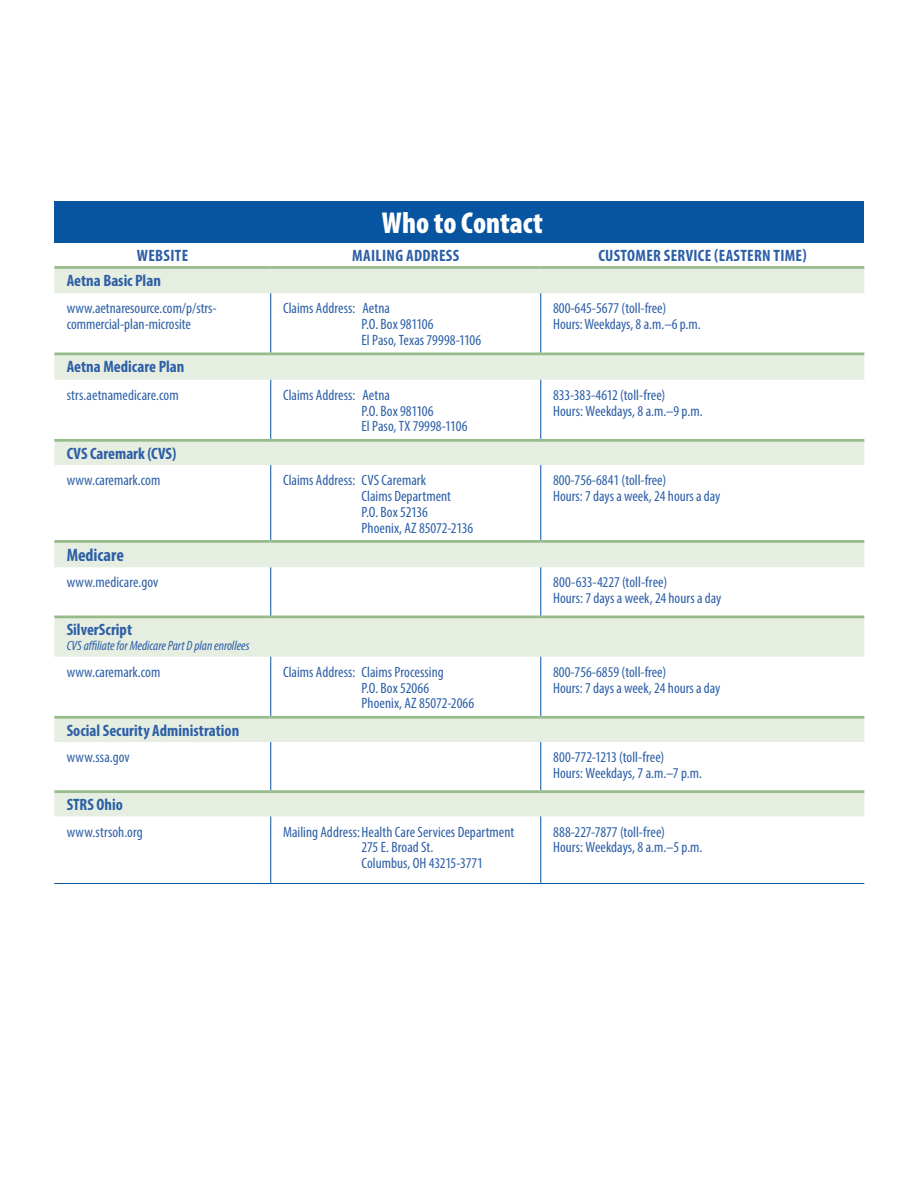
<style>
.page{position:relative;width:918px;height:1188px;background:#fff}
.page>*{position:absolute;margin:0;border:0;box-sizing:border-box;transform-origin:0 0}
.Chart_HEADS{font:900 condensed 30.3px "Myriad Pro";color:#fff;scale:.96 1}
.contacts_-Plan_name{font:700 condensed 18px "Myriad Pro";color:#2d5fa7}
.contacts_-Plan_name-2{font:700 condensed 16.5px "Myriad Pro";color:#2d5fa7}
.FOOTNOTE-_charts{font:700 condensed 16.5px "Myriad Pro";letter-spacing:.02em;color:#2d5fa7}
._2011_BODY_COPY{font:condensed 15px/15.8px "Myriad Pro";color:#2d5fa7}
.contacts_-Plan_name-3{font:italic condensed 13.5px "Myriad Pro";letter-spacing:-.005em;color:#2d5fa7}
</style>
<div class="page">
<div style="left:54px;top:201px;width:810px;height:42px;background:#0754a0"></div>
<svg style="left:54px;top:269px;width:810px;height:547px"></svg>
<svg style="left:54px;top:742px;width:810px;height:48px"></svg>
<hr style="left:54px;top:266px;width:217px;height:3px;background:#97bc8b">
<hr style="left:271px;top:266px;width:270px;height:3px;background:#97bc8b">
<hr style="left:541px;top:266px;width:323px;height:3px;background:#97bc8b">
<hr style="left:54px;top:353px;width:217px;height:2px;background:#97bc8b">
<hr style="left:271px;top:353px;width:270px;height:2px;background:#97bc8b">
<hr style="left:541px;top:353px;width:323px;height:2px;background:#97bc8b">
<hr style="left:54px;top:439px;width:217px;height:3px;background:#97bc8b">
<hr style="left:271px;top:439px;width:270px;height:3px;background:#97bc8b">
<hr style="left:541px;top:439px;width:323px;height:3px;background:#97bc8b">
<hr style="left:54px;top:540px;width:217px;height:3px;background:#97bc8b">
<hr style="left:271px;top:540px;width:270px;height:3px;background:#97bc8b">
<hr style="left:541px;top:540px;width:323px;height:3px;background:#97bc8b">
<hr style="left:54px;top:616px;width:217px;height:2px;background:#97bc8b">
<hr style="left:271px;top:616px;width:270px;height:2px;background:#97bc8b">
<hr style="left:541px;top:616px;width:323px;height:2px;background:#97bc8b">
<hr style="left:54px;top:716px;width:217px;height:3px;background:#97bc8b">
<hr style="left:271px;top:716px;width:270px;height:3px;background:#97bc8b">
<hr style="left:541px;top:716px;width:323px;height:3px;background:#97bc8b">
<hr style="left:54px;top:790px;width:217px;height:3px;background:#97bc8b">
<hr style="left:271px;top:790px;width:270px;height:3px;background:#97bc8b">
<hr style="left:541px;top:790px;width:323px;height:3px;background:#97bc8b">
<hr style="left:270px;top:293px;width:1px;height:60px;background:#0754a0">
<hr style="left:540px;top:293px;width:1px;height:60px;background:#0754a0">
<hr style="left:270px;top:380px;width:1px;height:59px;background:#0754a0">
<hr style="left:540px;top:380px;width:1px;height:59px;background:#0754a0">
<hr style="left:270px;top:465px;width:1px;height:75px;background:#0754a0">
<hr style="left:540px;top:465px;width:1px;height:75px;background:#0754a0">
<hr style="left:270px;top:567px;width:1px;height:49px;background:#0754a0">
<hr style="left:540px;top:567px;width:1px;height:49px;background:#0754a0">
<hr style="left:270px;top:657px;width:1px;height:59px;background:#0754a0">
<hr style="left:540px;top:657px;width:1px;height:59px;background:#0754a0">
<hr style="left:270px;top:742px;width:1px;height:48px;background:#0754a0">
<hr style="left:540px;top:742px;width:1px;height:48px;background:#0754a0">
<hr style="left:54px;top:883px;width:217px;height:1px;background:#0754a0">
<hr style="left:270px;top:816px;width:1px;height:67px;background:#0754a0">
<hr style="left:271px;top:883px;width:270px;height:1px;background:#0754a0">
<hr style="left:540px;top:816px;width:1px;height:67px;background:#0754a0">
<hr style="left:541px;top:883px;width:323px;height:1px;background:#0754a0">
<p class="Chart_HEADS" style="left:382px;top:204px;width:169px">Who to Contact</p>
<p class="FOOTNOTE-_charts" style="left:137px;top:245px;width:53px">WEBSITE</p>
<p class="FOOTNOTE-_charts" style="left:352px;top:245px;width:108px">MAILING ADDRESS</p>
<p class="FOOTNOTE-_charts" style="left:598px;top:245px;width:210px">CUSTOMER SERVICE (EASTERN TIME)</p>
<p class="contacts_-Plan_name-2" style="left:67px;top:270px;width:96px">Aetna Basic Plan</p>
<p class="_2011_BODY_COPY" style="left:67px;top:300px;width:152px">www.aetnaresource.com/p/strs&shy;commercial-plan-microsite</p>
<p class="_2011_BODY_COPY" style="left:362px;top:300px;width:121px;text-indent:-78px">Claims Address: Aetna<br>P.O. Box 981106<br>El Paso, Texas 79998-1106</p>
<p class="_2011_BODY_COPY" style="left:553px;top:300px;width:115px">800-645-5677 (toll-free)</p>
<p class="_2011_BODY_COPY" style="left:553px;top:316px;width:149px">Hours: Weekdays, 8 a.m.–6 p.m.</p>
<p class="contacts_-Plan_name-2" style="left:67px;top:357px;width:119px">Aetna Medicare Plan</p>
<p class="_2011_BODY_COPY" style="left:67px;top:387px;width:113px">strs.aetnamedicare.com</p>
<p class="_2011_BODY_COPY" style="left:283px;top:387px;width:108px">Claims Address: Aetna</p>
<p class="_2011_BODY_COPY" style="left:362px;top:403px;width:107px">P.O. Box 981106<br>El Paso, TX 79998-1106</p>
<p class="contacts_-Plan_name-2" style="left:67px;top:443px;width:111px">CVS Caremark (CVS)</p>
<p class="_2011_BODY_COPY" style="left:67px;top:472px;width:95px">www.caremark.com</p>
<p class="_2011_BODY_COPY" style="left:362px;top:472px;width:91px;text-indent:-78px">Claims Address: CVS Caremark<br>Claims Department</p>
<p class="_2011_BODY_COPY" style="left:362px;top:504px;width:113px">P.O. Box 52136<br>Phoenix, AZ 85072-2136</p>
<p class="_2011_BODY_COPY" style="left:553px;top:387px;width:114px">833-383-4612 (toll-free)</p>
<p class="_2011_BODY_COPY" style="left:553px;top:403px;width:151px">Hours: Weekdays, 8 a.m.–9 p.m.</p>
<p class="_2011_BODY_COPY" style="left:553px;top:472px;width:115px">800-756-6841 (toll-free)</p>
<p class="_2011_BODY_COPY" style="left:553px;top:488px;width:169px">Hours: 7 days a week, 24 hours a day</p>
<p class="contacts_-Plan_name" style="left:67px;top:544px;width:59px">Medicare</p>
<p class="_2011_BODY_COPY" style="left:67px;top:574px;width:93px">www.medicare.gov</p>
<p class="_2011_BODY_COPY" style="left:553px;top:574px;width:116px">800-633-4227 (toll-free)</p>
<p class="_2011_BODY_COPY" style="left:553px;top:590px;width:170px">Hours: 7 days a week, 24 hours a day</p>
<p class="contacts_-Plan_name-2" style="left:67px;top:620px;width:67px">SilverScript</p>
<p class="contacts_-Plan_name-3" style="left:67px;top:638px;width:184px">CVS affiliate for Medicare Part D plan enrollees</p>
<p class="_2011_BODY_COPY" style="left:67px;top:664px;width:95px">www.caremark.com</p>
<p class="_2011_BODY_COPY" style="left:283px;top:664px;width:162px">Claims Address: Claims Processing</p>
<p class="_2011_BODY_COPY" style="left:362px;top:680px;width:114px">P.O. Box 52066<br>Phoenix, AZ 85072-2066</p>
<p class="_2011_BODY_COPY" style="left:553px;top:664px;width:115px">800-756-6859 (toll-free)</p>
<p class="_2011_BODY_COPY" style="left:553px;top:680px;width:169px">Hours: 7 days a week, 24 hours a day</p>
<p class="contacts_-Plan_name-2" style="left:67px;top:720px;width:174px">Social Security Administration</p>
<p class="_2011_BODY_COPY" style="left:67px;top:749px;width:64px">www.ssa.gov</p>
<p class="_2011_BODY_COPY" style="left:553px;top:749px;width:113px">800-772-1213 (toll-free)</p>
<p class="_2011_BODY_COPY" style="left:553px;top:765px;width:150px">Hours: Weekdays, 7 a.m.–7 p.m.</p>
<p class="contacts_-Plan_name-2" style="left:67px;top:794px;width:58px">STRS Ohio</p>
<p class="_2011_BODY_COPY" style="left:67px;top:824px;width:78px">www.strsoh.org</p>
<p class="_2011_BODY_COPY" style="left:362px;top:824px;width:154px;text-indent:-78px">Mailing Address:Health Care Services Department<br>275 E. Broad St.<br>Columbus, OH 43215-3771</p>
<p class="_2011_BODY_COPY" style="left:553px;top:824px;width:113px">888-227-7877 (toll-free)</p>
<p class="_2011_BODY_COPY" style="left:553px;top:839px;width:151px">Hours: Weekdays, 8 a.m.–5 p.m.</p>
</div>
